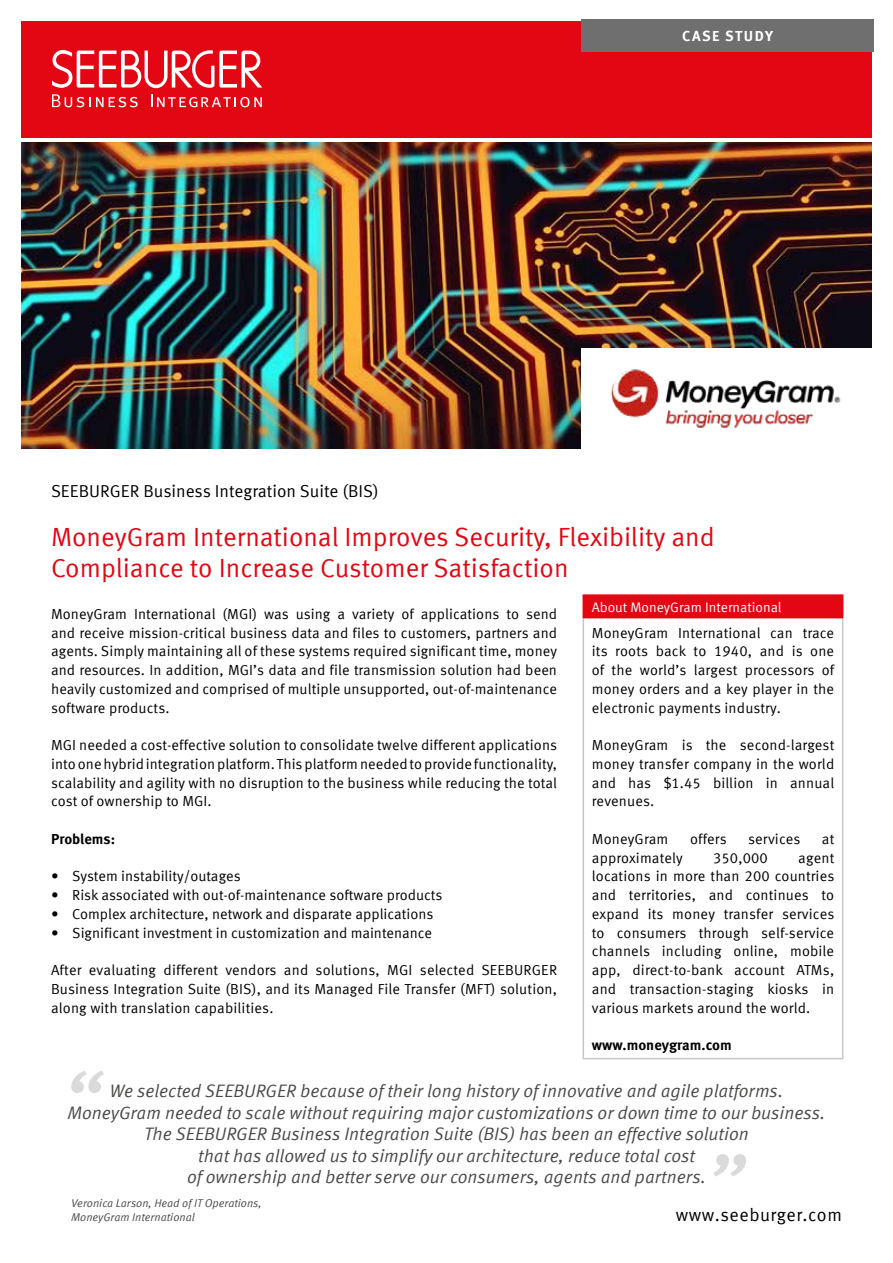
<style>
.page{position:relative;width:893px;height:1263px;background:#fff}
.page>*{position:absolute;margin:0;border:0;box-sizing:border-box;transform-origin:0 0}
.t1{font:26.25px/31.5px "Meta Offc Pro Norm";color:#e30613}
.t2{font:18px/21.6px "Meta Offc Pro Norm Ita";color:#4a4a49;text-align:center}
.t3{font:18px "Meta Offc Pro Norm";letter-spacing:.03em;color:#000}
.t4{font:17.25px "Meta Offc Pro Norm";color:#000}
.t5{font:14.55px/18.8px "Meta Offc Pro Norm";letter-spacing:.005em;color:#000;text-align:justify}
.t6{font:700 14.55px "Meta Offc Pro";color:#000}
.t7{font:700 14.55px "Meta Offc Pro";letter-spacing:.1em;color:#fff}
.t8{font:13.8px "Meta Offc Pro Norm";color:#fff}
.t9{font:11.25px/13.5px "Meta Offc Pro Norm Ita";color:#4a4a49}
</style>
<div class="page">
<div style="left:21px;top:21px;width:851px;height:117px;background:#e30613"></div>
<svg style="left:52px;top:50px;width:210px;height:38px"></svg>
<svg style="left:151px;top:94px;width:111px;height:13px"></svg>
<svg style="left:52px;top:94px;width:86px;height:13px"></svg>
<img style="left:21px;top:142px;width:851px;height:307px">
<div style="left:581px;top:19px;width:293px;height:33px;background:#706f6f"></div>
<div style="left:581px;top:349px;width:304px;height:106px;background:#fff"></div>
<div style="left:583px;top:595px;width:260px;height:23px;background:#e30613"></div>
<hr style="left:583px;top:618px;width:1px;height:440px;background:#c6c6c6">
<hr style="left:842px;top:618px;width:1px;height:440px;background:#c6c6c6">
<hr style="left:583px;top:1058px;width:260px;height:1px;background:#c6c6c6">
<hr style="left:583px;top:594px;width:260px;height:2px;background:#e30613">
<img style="left:611px;top:369px;width:230px;height:59px">
<svg style="left:713px;top:1154px;width:33px;height:22px"></svg>
<svg style="left:71px;top:1071px;width:33px;height:22px"></svg>
<p class="t4" style="left:51px;top:478px;width:329px">SEEBURGER Business Integration Suite (BIS)</p>
<p class="t7" style="left:682px;top:25px;width:92px">CASE STUDY</p>
<h1 class="t1" style="left:51px;top:519px;width:665px">MoneyGram International Improves Security, Flexibility and<br>Compliance to Increase Customer Satisfaction</h1>
<p class="t8" style="left:592px;top:596px;width:191px">About MoneyGram International</p>
<p class="t5" style="left:592px;top:622px;width:244px">MoneyGram International can trace its roots back to 1940, and is one of the world’s largest processors of money orders and a key player in the electronic payments industry.</p>
<p class="t5" style="left:592px;top:735px;width:244px">MoneyGram is the second-largest money transfer company in the world and has $1.45 billion in annual revenues.</p>
<p class="t5" style="left:592px;top:828px;width:78px">MoneyGram</p>
<p class="t5" style="left:690px;top:828px;width:38px">offers</p>
<p class="t5" style="left:748px;top:828px;width:54px">services</p>
<p class="t5" style="left:822px;top:828px;width:14px">at</p>
<p class="t5" style="left:592px;top:847px;width:93px">approximately</p>
<p class="t5" style="left:713px;top:847px;width:56px">350,000</p>
<p class="t5" style="left:51px;top:603px;width:508px">MoneyGram International (MGI) was using a variety of applications to send and receive mission-critical business data and files to customers, partners and agents. Simply maintaining all of these systems required significant time, money and resources. In addition, MGI’s data and file transmission solution had been heavily customized and comprised of multiple unsupported, out-of-maintenance software products.</p>
<p class="t5" style="left:51px;top:735px;width:508px">MGI needed a cost-effective solution to consolidate twelve different applications into one hybrid integration platform. This platform needed to provide functionality, scalability and agility with no disruption to the business while reducing the total cost of ownership to MGI.</p>
<p class="t6" style="left:51px;top:827px;width:66px">Problems:</p>
<p class="t5" style="left:51px;top:866px;width:191px">• System instability/outages</p>
<p class="t5" style="left:51px;top:885px;width:393px">• Risk associated with out-of-maintenance software products</p>
<p class="t5" style="left:51px;top:903px;width:384px">• Complex architecture, network and disparate applications</p>
<p class="t5" style="left:51px;top:922px;width:383px">• Significant investment in customization and maintenance</p>
<p class="t5" style="left:51px;top:960px;width:508px">After evaluating different vendors and solutions, MGI selected SEEBURGER Business Integration Suite (BIS), and its Managed File Transfer (MFT) solution, along with translation capabilities.</p>
<p class="t5" style="left:592px;top:847px;width:244px;text-indent:206px">agent locations in more than 200 countries and territories, and continues to expand its money transfer services to consumers through self-service channels including online, mobile app, direct-to-bank account ATMs, and transaction-staging kiosks in various markets around the world.</p>
<p class="t6" style="left:592px;top:1034px;width:142px">www.moneygram.com</p>
<p class="t2" style="left:68px;top:1079px;width:759px">We selected SEEBURGER because of their long history of innovative and agile platforms.<br>MoneyGram needed to scale without requiring major customizations or down time to our business.<br>The SEEBURGER Business Integration Suite (BIS) has been an effective solution<br>that has allowed us to simplify our architecture, reduce total cost<br>of ownership and better serve our consumers, agents and partners.</p>
<p class="t9" style="left:71px;top:1196px;width:192px">Veronica Larson, Head of IT Operations,<br>MoneyGram International</p>
<p class="t3" style="left:676px;top:1201px;width:168px">www.seeburger.com</p>
</div>
